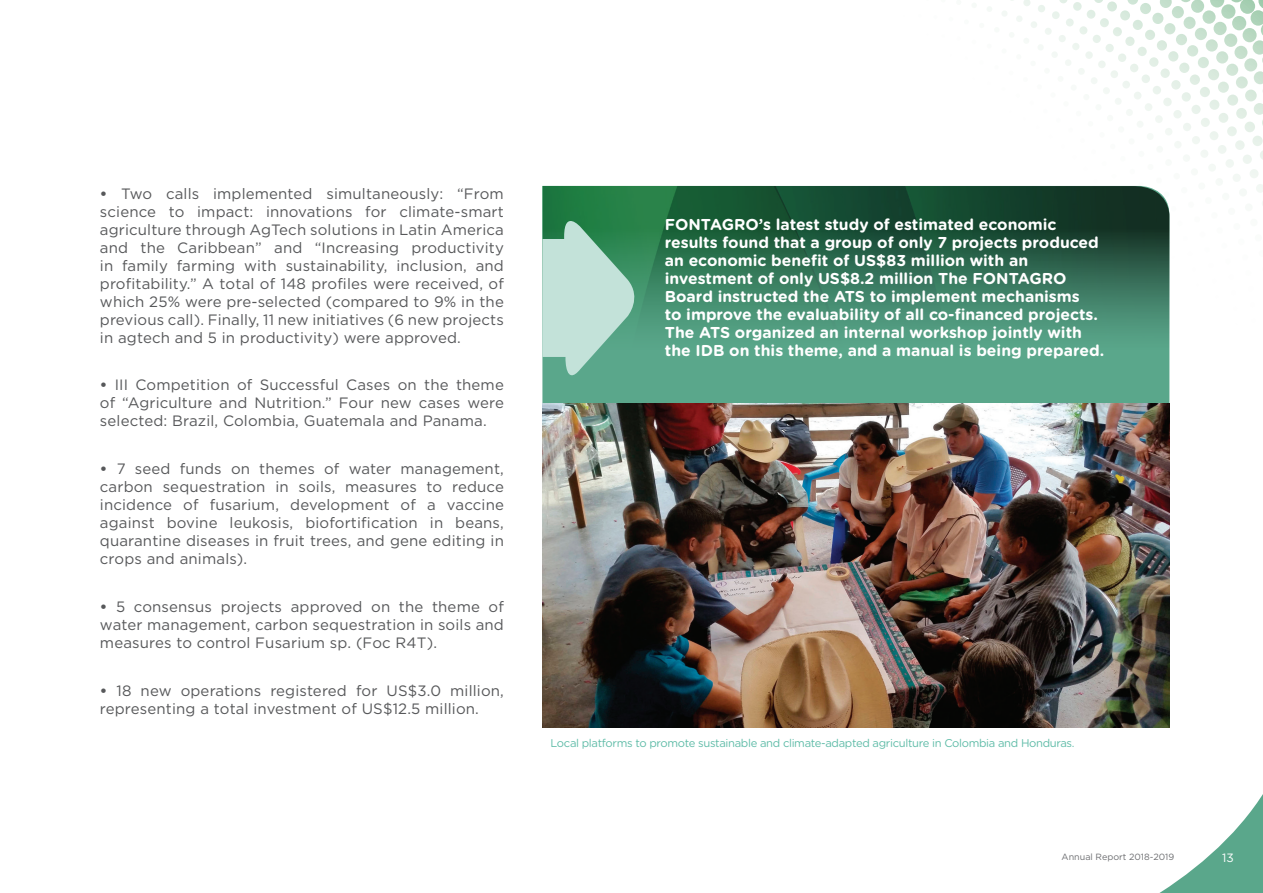
<style>
.page{position:relative;width:1263px;height:893px;background:#fff}
.page>*{position:absolute;margin:0;border:0;box-sizing:border-box;transform-origin:0 0}
.t1{font:700 15.75px/18px "Gotham Rounded";color:#fff}
.t2{font:15px/18px "Gotham";letter-spacing:.01em;color:#57585a;text-align:justify}
.t3{font:12px "Gotham";color:#fff}
.t4{font:11.25px "Gotham Rounded";letter-spacing:-.03em;color:#60bca8}
.t5{font:9px "Gotham";color:#6c6d70}
.s1{font-weight:700}
</style>
<div class="page">
<svg style="left:745px;top:0;width:518px;height:394px"></svg>
<svg style="left:992px;top:592px;width:271px;height:301px"></svg>
<img style="left:542px;top:186px;width:627px;height:217px">
<img style="left:542px;top:403px;width:627px;height:324px">
<svg style="left:542px;top:209px;width:100px;height:178px;background:#86bea6"></svg>
<p class="t2" style="left:100px;top:184px;width:405px"><span class="s1">•</span> Two calls implemented simultaneously: “From science to impact: innovations for climate-smart agriculture through AgTech solutions in Latin America and the Caribbean” and “Increasing productivity in family farming with sustainability, inclusion, and profitability.” A total of 148 profiles were received, of which 25% were pre-selected (compared to 9% in the previous call). Finally, 11 new initiatives (6 new projects in agtech and 5 in productivity) were approved.</p>
<p class="t2" style="left:100px;top:376px;width:405px"><span class="s1">•</span> III Competition of Successful Cases on the theme of “Agriculture and Nutrition.” Four new cases were selected: Brazil, Colombia, Guatemala and Panama.</p>
<p class="t2" style="left:100px;top:460px;width:405px"><span class="s1">•</span> 7 seed funds on themes of water management, carbon sequestration in soils, measures to reduce incidence of fusarium, development of a vaccine against bovine leukosis, biofortification in beans, quarantine diseases in fruit trees, and gene editing in crops and animals).</p>
<p class="t2" style="left:100px;top:597px;width:405px"><span class="s1">•</span> 5 consensus projects approved on the theme of water management, carbon sequestration in soils and measures to control Fusarium sp. (Foc R4T).</p>
<p class="t2" style="left:100px;top:681px;width:405px"><span class="s1">•</span> 18 new operations registered for US$3.0 million, representing a total investment of US$12.5 million.</p>
<p class="t1" style="left:665px;top:215px;width:441px">FONTAGRO’s latest study of estimated economic results found that a group of only 7 projects produced an economic benefit of US$83 million with an investment of only US$8.2 million The FONTAGRO Board instructed the ATS to implement mechanisms<br>to improve the evaluability of all co-financed projects.<br>The ATS organized an internal workshop jointly with the IDB on this theme, and a manual is being prepared.</p>
<p class="t4" style="left:550px;top:735px;width:526px">Local platforms to promote sustainable and climate-adapted agriculture in Colombia and Honduras.</p>
<p class="t5" style="left:1061px;top:851px;width:114px">Annual Report 2018-2019</p>
<p class="t3" style="left:1222px;top:851px;width:13px">13</p>
</div>
